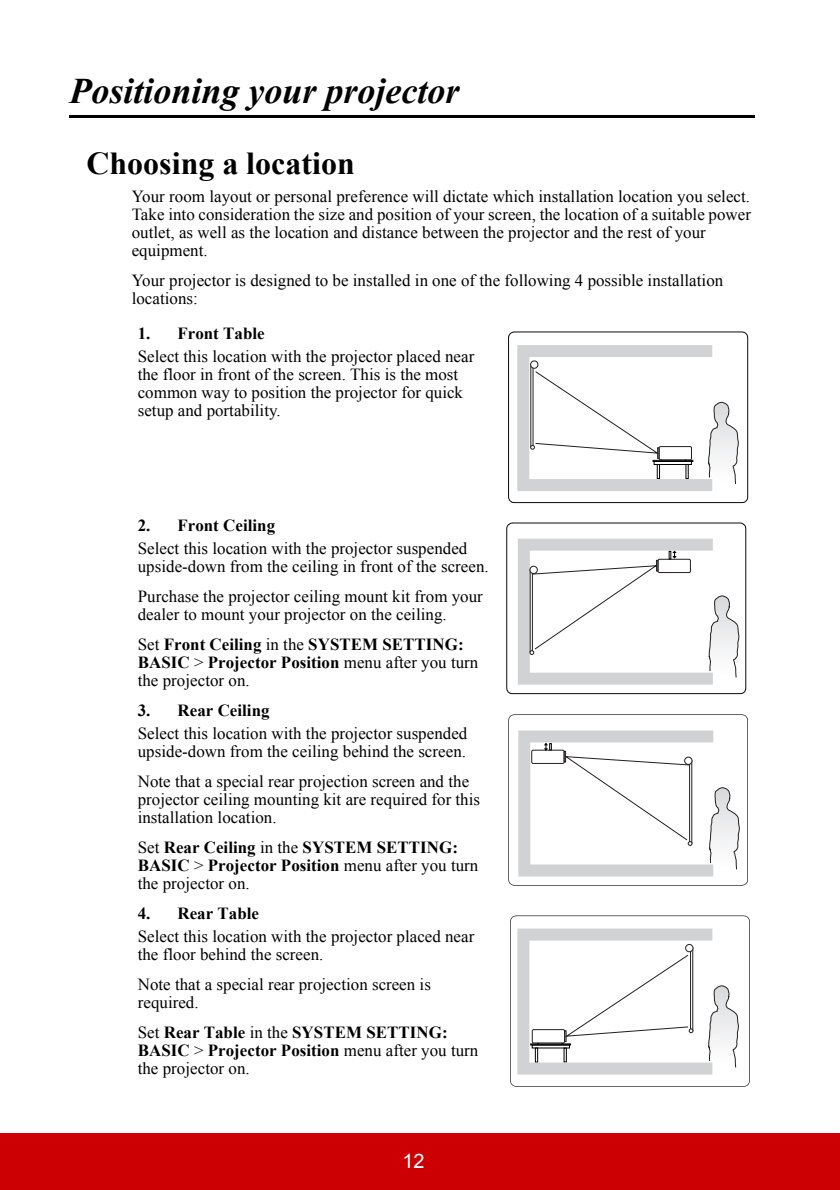
<style>
.page{position:relative;width:840px;height:1190px;background:#fff}
.page>*{position:absolute;margin:0;border:0;box-sizing:border-box;transform-origin:0 0}
.t1{font:italic 700 36px "Times New Roman";color:#000}
.t2{font:700 32px "Times New Roman";color:#000}
.t3{font:20px "Arial";color:#fff}
.t4{font:17px/18px "Times New Roman";color:#000}
.t5{font:700 17px/18px "Times New Roman";color:#000}
.s1{font-weight:400}
</style>
<div class="page">
<div style="left:0;top:1133px;width:839px;height:57px;background:#cc0003"></div>
<hr style="left:69px;top:116px;width:686px;height:2px;background:#000">
<svg style="left:508px;top:331px;width:240px;height:172px"></svg>
<svg style="left:506px;top:523px;width:240px;height:171px"></svg>
<svg style="left:508px;top:714px;width:240px;height:172px"></svg>
<svg style="left:510px;top:916px;width:240px;height:171px"></svg>
<h1 class="t1" style="left:69px;top:71px;width:391px">Positioning your projector</h1>
<h2 class="t2" style="left:86px;top:146px;width:270px">Choosing a location</h2>
<p class="t4" style="left:132px;top:188px;width:621px">Your room layout or personal preference will dictate which installation location you select.<br>Take into consideration the size and position of your screen, the location of a suitable power outlet, as well as the location and distance between the projector and the rest of your equipment.</p>
<p class="t4" style="left:132px;top:272px;width:593px">Your projector is designed to be installed in one of the following 4 possible installation locations:</p>
<p class="t5" style="left:138px;top:325px;width:129px">1. Front Table</p>
<p class="t4" style="left:138px;top:347px;width:338px">Select this location with the projector placed near the floor in front of the screen. This is the most common way to position the projector for quick setup and portability.</p>
<p class="t5" style="left:138px;top:516px;width:139px">2. Front Ceiling</p>
<p class="t4" style="left:138px;top:539px;width:353px">Select this location with the projector suspended upside-down from the ceiling in front of the screen.</p>
<p class="t4" style="left:138px;top:588px;width:347px">Purchase the projector ceiling mount kit from your dealer to mount your projector on the ceiling.</p>
<p class="t5" style="left:138px;top:636px;width:342px"><span class="s1">Set</span> Front Ceiling <span class="s1">in the</span> SYSTEM SETTING:<br>BASIC <span class="s1">&gt;</span> Projector Position <span class="s1">menu after you turn the projector on.</span></p>
<p class="t5" style="left:138px;top:702px;width:133px">3. Rear Ceiling</p>
<p class="t4" style="left:138px;top:725px;width:331px">Select this location with the projector suspended upside-down from the ceiling behind the screen.</p>
<p class="t4" style="left:138px;top:773px;width:344px">Note that a special rear projection screen and the projector ceiling mounting kit are required for this installation location.</p>
<p class="t5" style="left:138px;top:839px;width:342px"><span class="s1">Set</span> Rear Ceiling <span class="s1">in the</span> SYSTEM SETTING:<br>BASIC <span class="s1">&gt;</span> Projector Position <span class="s1">menu after you turn the projector on.</span></p>
<p class="t5" style="left:138px;top:905px;width:123px">4. Rear Table</p>
<p class="t4" style="left:138px;top:928px;width:338px">Select this location with the projector placed near the floor behind the screen.</p>
<p class="t4" style="left:138px;top:976px;width:295px">Note that a special rear projection screen is required.</p>
<p class="t5" style="left:138px;top:1024px;width:342px"><span class="s1">Set</span> Rear Table <span class="s1">in the</span> SYSTEM SETTING:<br>BASIC <span class="s1">&gt;</span> Projector Position <span class="s1">menu after you turn the projector on.</span></p>
<p class="t3" style="left:402px;top:1150px;width:24px">12</p>
</div>
